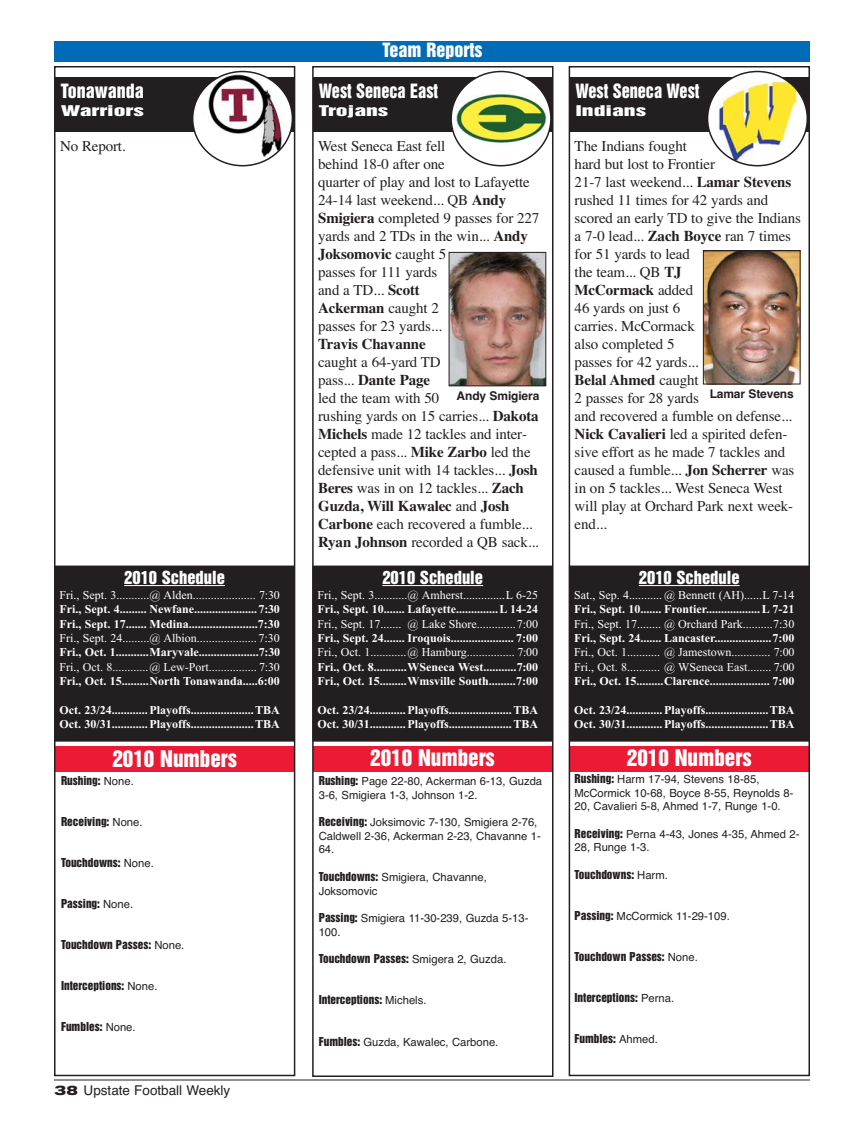
<style>
.page{position:relative;width:864px;height:1134px;background:#fff}
.page>*{position:absolute;margin:0;border:0;box-sizing:border-box;transform-origin:0 0}
.t1{font:21px "Helvetica Inserat";color:#fff}
.t2{font:18px "Helvetica Inserat";color:#fff;scale:.9 1}
.t3{font:18px "Helvetica Inserat";color:#fff}
.t4{font:16.5px "Helvetica Inserat";color:#fff}
.t5{font:15px/18px "Times";letter-spacing:-.01em;color:#231f20}
.t6{font:13.5px "Helvetica";color:#231f20}
.t7{font:13.5px "Helvetica Inserat";color:#fff;scale:1.75 1}
.t8{font:700 12px/14.4px "Times New Roman";color:#fff}
.t9{font:12px/14.4px "Times New Roman";color:#fff;text-align:justify}
.t10{font:700 12px "Helvetica";letter-spacing:-.01em;color:#231f20}
.t11{font:11.25px/13.5px "Helvetica";color:#231f20}
.t12{font:11.25px "Helvetica Inserat";color:#231f20}
.s1{font-weight:700}
.s2{font-weight:400}
.s3{font-family:"Helvetica"}
.s4{font-family:"Helvetica Inserat"}
.s5{font-family:"Akzidenz Grotesk BE";font-weight:700;font-stretch:expanded}
</style>
<div class="page">
<div style="left:570px;top:746px;width:239px;height:25px;background:#ed1a35"></div>
<hr style="left:54px;top:1080px;width:756px;height:1px;background:#231f20">
<div style="left:569px;top:66px;width:241px;height:1010px;border:2px solid #231f20"></div>
<div style="left:569px;top:77px;width:240px;height:55px;background:#231f20"></div>
<div style="left:570px;top:566px;width:239px;height:175px;background:#231f20"></div>
<div style="left:569px;top:566px;width:240px;height:175px;border:1px solid #231f20"></div>
<hr style="left:639px;top:585px;width:101px;height:1px;background:#fff">
<img style="left:705px;top:252px;width:94px;height:130px">
<div style="left:703px;top:250px;width:98px;height:134px;border:1px solid #231f20"></div>
<div style="left:55px;top:41px;width:755px;height:21px;background:#006cb8"></div>
<svg style="left:708px;top:71px;width:100px;height:95px"></svg>
<div style="left:313px;top:746px;width:239px;height:26px;background:#ed1a35"></div>
<div style="left:312px;top:66px;width:242px;height:1011px;border:2px solid #231f20"></div>
<div style="left:313px;top:77px;width:239px;height:55px;background:#231f20"></div>
<div style="left:313px;top:566px;width:239px;height:175px;background:#231f20"></div>
<div style="left:313px;top:566px;width:240px;height:175px;border:1px solid #231f20"></div>
<hr style="left:382px;top:585px;width:101px;height:1px;background:#fff">
<img style="left:451px;top:254px;width:93px;height:130px">
<div style="left:449px;top:252px;width:97px;height:134px;border:1px solid #231f20"></div>
<svg style="left:451px;top:71px;width:101px;height:95px"></svg>
<div style="left:55px;top:747px;width:239px;height:25px;background:#ed1a35"></div>
<div style="left:54px;top:66px;width:241px;height:1010px;border:2px solid #231f20"></div>
<div style="left:55px;top:77px;width:239px;height:55px;background:#231f20"></div>
<div style="left:55px;top:566px;width:239px;height:175px;background:#231f20"></div>
<div style="left:55px;top:566px;width:240px;height:175px;border:1px solid #231f20"></div>
<hr style="left:124px;top:585px;width:101px;height:1px;background:#fff">
<svg style="left:193px;top:71px;width:100px;height:95px"></svg>
<p class="t3" style="left:382px;top:43px;width:101px">Team Reports</p>
<p class="t3" style="left:61px;top:83px;width:84px">Tonawanda</p>
<p class="t7" style="left:61px;top:105px;width:49px">Warriors</p>
<p class="t2" style="left:319px;top:83px;width:134px">West Seneca East</p>
<p class="t7" style="left:319px;top:105px;width:41px">Trojans</p>
<p class="t2" style="left:575px;top:83px;width:139px">West Seneca West</p>
<p class="t7" style="left:575px;top:105px;width:42px">Indians</p>
<p class="t5" style="left:60px;top:139px;width:67px">No Report.</p>
<p class="t5" style="left:318px;top:139px;width:223px">West Seneca East fell<br>behind 18-0 after one<br>quarter of play and lost to Lafayette<br>24-14 last weekend... QB <span class="s1">Andy<br>Smigiera</span> completed 9 passes for 227 yards and 2 TDs in the win... <span class="s1">Andy<br>Joksomovic</span> caught 5<br>passes for 111 yards<br>and a TD... <span class="s1">Scott<br>Ackerman</span> caught 2<br>passes for 23 yards...<br><span class="s1">Travis Chavanne<br></span>caught a 64-yard TD<br>pass... <span class="s1">Dante Page<br></span>led the team with 50<br>rushing yards on 15 carries... <span class="s1">Dakota<br>Michels</span> made 12 tackles and inter&shy;cepted a pass... <span class="s1">Mike Zarbo</span> led the defensive unit with 14 tackles... <span class="s1">Josh<br>Beres</span> was in on 12 tackles... <span class="s1">Zach<br>Guzda, Will Kawalec</span> and <span class="s1">Josh<br>Carbone</span> each recovered a fumble...<br><span class="s1">Ryan Johnson</span> recorded a QB sack...</p>
<p class="t10" style="left:457px;top:392px;width:84px">Andy Smigiera</p>
<p class="t5" style="left:575px;top:139px;width:228px">The Indians fought<br>hard but lost to Frontier<br>21-7 last weekend... <span class="s1">Lamar Stevens </span>rushed 11 times for 42 yards and scored an early TD to give the Indians a 7-0 lead... <span class="s1">Zach Boyce</span> ran 7 times for 51 yards to lead<br>the team... QB <span class="s1">TJ<br>McCormack</span> added<br>46 yards on just 6<br>carries. McCormack<br>also completed 5<br>passes for 42 yards...<br><span class="s1">Belal Ahmed</span> caught<br>2 passes for 28 yards<br>and recovered a fumble on defense...<br><span class="s1">Nick Cavalieri</span> led a spirited defen&shy;sive effort as he made 7 tackles and caused a fumble... <span class="s1">Jon Scherrer</span> was in on 5 tackles... West Seneca West will play at Orchard Park next week&shy;end...</p>
<p class="t10" style="left:710px;top:390px;width:86px">Lamar Stevens</p>
<p class="t4" style="left:124px;top:571px;width:102px">2010 Schedule</p>
<p class="t8" style="left:59px;top:588px;width:222px;text-align:justify"><span class="s2">Fri., Sept. 3...........@ Alden..................... 7:30<br></span>Fri., Sept. 4......... Newfane.....................7:30<br>Fri., Sept. 17....... Medina.......................7:30<br><span class="s2">Fri., Sept. 24.........@ Albion.................... 7:30<br></span>Fri., Oct. 1...........Maryvale....................7:30<br><span class="s2">Fri., Oct. 8............@ Lew-Port................ 7:30<br></span>Fri., Oct. 15.........North Tonawanda.....6:00</p>
<p class="t8" style="left:59px;top:703px;width:222px">Oct. 23/24............ Playoffs..................... TBA<br>Oct. 30/31............ Playoffs..................... TBA</p>
<p class="t4" style="left:382px;top:571px;width:102px">2010 Schedule</p>
<p class="t8" style="left:318px;top:588px;width:222px;text-align:justify"><span class="s2">Fri., Sept. 3...........@ Amherst..............L 6-25<br></span>Fri., Sept. 10....... Lafayette..............L 14-24<br><span class="s2">Fri., Sept. 17....... @ Lake Shore.............7:00<br></span>Fri., Sept. 24....... Iroquois..................... 7:00<br><span class="s2">Fri., Oct. 1............@ Hamburg................ 7:00<br></span>Fri., Oct. 8...........WSeneca West...........7:00<br>Fri., Oct. 15.........Wmsville South.........7:00</p>
<p class="t8" style="left:318px;top:703px;width:222px">Oct. 23/24............ Playoffs..................... TBA<br>Oct. 30/31............ Playoffs..................... TBA</p>
<p class="t4" style="left:639px;top:571px;width:102px">2010 Schedule</p>
<p class="t9" style="left:574px;top:589px;width:222px">Sat., Sep. 4........... @ Bennett (AH)......L 7-14<br><span class="s1">Fri., Sept. 10....... Frontier.................. L 7-21<br></span>Fri., Sept. 17........ @ Orchard Park..........7:30<br><span class="s1">Fri., Sept. 24....... Lancaster...................7:00<br></span>Fri., Oct. 1........... @ Jamestown............. 7:00<br>Fri., Oct. 8........... @ WSeneca East........ 7:00<br><span class="s1">Fri., Oct. 15.........Clarence.................... 7:00</span></p>
<p class="t8" style="left:574px;top:703px;width:222px">Oct. 23/24............ Playoffs..................... TBA<br>Oct. 30/31............ Playoffs..................... TBA</p>
<p class="t1" style="left:112px;top:750px;width:126px">2010 Numbers</p>
<p class="t1" style="left:370px;top:749px;width:126px">2010 Numbers</p>
<p class="t1" style="left:627px;top:749px;width:126px">2010 Numbers</p>
<p class="t12" style="left:61px;top:776px;width:74px">Rushing: <span class="s3">None.</span></p>
<p class="t12" style="left:61px;top:817px;width:83px">Receiving: <span class="s3">None.</span></p>
<p class="t12" style="left:61px;top:858px;width:94px">Touchdowns: <span class="s3">None.</span></p>
<p class="t12" style="left:61px;top:899px;width:74px">Passing: <span class="s3">None.</span></p>
<p class="t12" style="left:61px;top:940px;width:125px">Touchdown Passes: <span class="s3">None.</span></p>
<p class="t12" style="left:61px;top:981px;width:98px">Interceptions: <span class="s3">None.</span></p>
<p class="t12" style="left:61px;top:1022px;width:76px">Fumbles: <span class="s3">None.</span></p>
<p class="t11" style="left:319px;top:776px;width:225px"><span class="s4">Rushing:</span> Page 22-80, Ackerman 6-13, Guzda<br>3-6, Smigiera 1-3, Johnson 1-2.</p>
<p class="t11" style="left:319px;top:817px;width:224px"><span class="s4">Receiving:</span> Joksimovic 7-130, Smigiera 2-76,<br>Caldwell 2-36, Ackerman 2-23, Chavanne 1-<br>64.</p>
<p class="t11" style="left:319px;top:871px;width:170px;line-height:14.1px"><span class="s4">Touchdowns:</span> Smigiera, Chavanne,<br>Joksomovic</p>
<p class="t11" style="left:319px;top:913px;width:211px"><span class="s4">Passing:</span> Smigiera 11-30-239, Guzda 5-13-<br>100.</p>
<p class="t12" style="left:319px;top:954px;width:189px">Touchdown Passes: <span class="s3">Smigera 2, Guzda.</span></p>
<p class="t12" style="left:319px;top:995px;width:109px">Interceptions: <span class="s3">Michels.</span></p>
<p class="t11" style="left:319px;top:1036px;width:181px"><span class="s4">Fumbles:</span> Guzda, Kawalec, Carbone.</p>
<p class="t11" style="left:574px;top:774px;width:221px"><span class="s4">Rushing:</span> Harm 17-94, Stevens 18-85,<br>McCormick 10-68, Boyce 8-55, Reynolds 8-<br>20, Cavalieri 5-8, Ahmed 1-7, Runge 1-0.</p>
<p class="t11" style="left:574px;top:828px;width:227px"><span class="s4">Receiving:</span> Perna 4-43, Jones 4-35, Ahmed 2-<br>28, Runge 1-3.</p>
<p class="t12" style="left:574px;top:870px;width:95px">Touchdowns: <span class="s3">Harm.</span></p>
<p class="t11" style="left:574px;top:910px;width:157px"><span class="s4">Passing:</span> McCormick 11-29-109.</p>
<p class="t12" style="left:574px;top:952px;width:125px">Touchdown Passes: <span class="s3">None.</span></p>
<p class="t12" style="left:574px;top:993px;width:101px">Interceptions: <span class="s3">Perna.</span></p>
<p class="t12" style="left:574px;top:1034px;width:85px">Fumbles: <span class="s3">Ahmed.</span></p>
<p class="t6" style="left:55px;top:1085px;width:177px"><span class="s5">38</span> Upstate Football Weekly</p>
</div>
